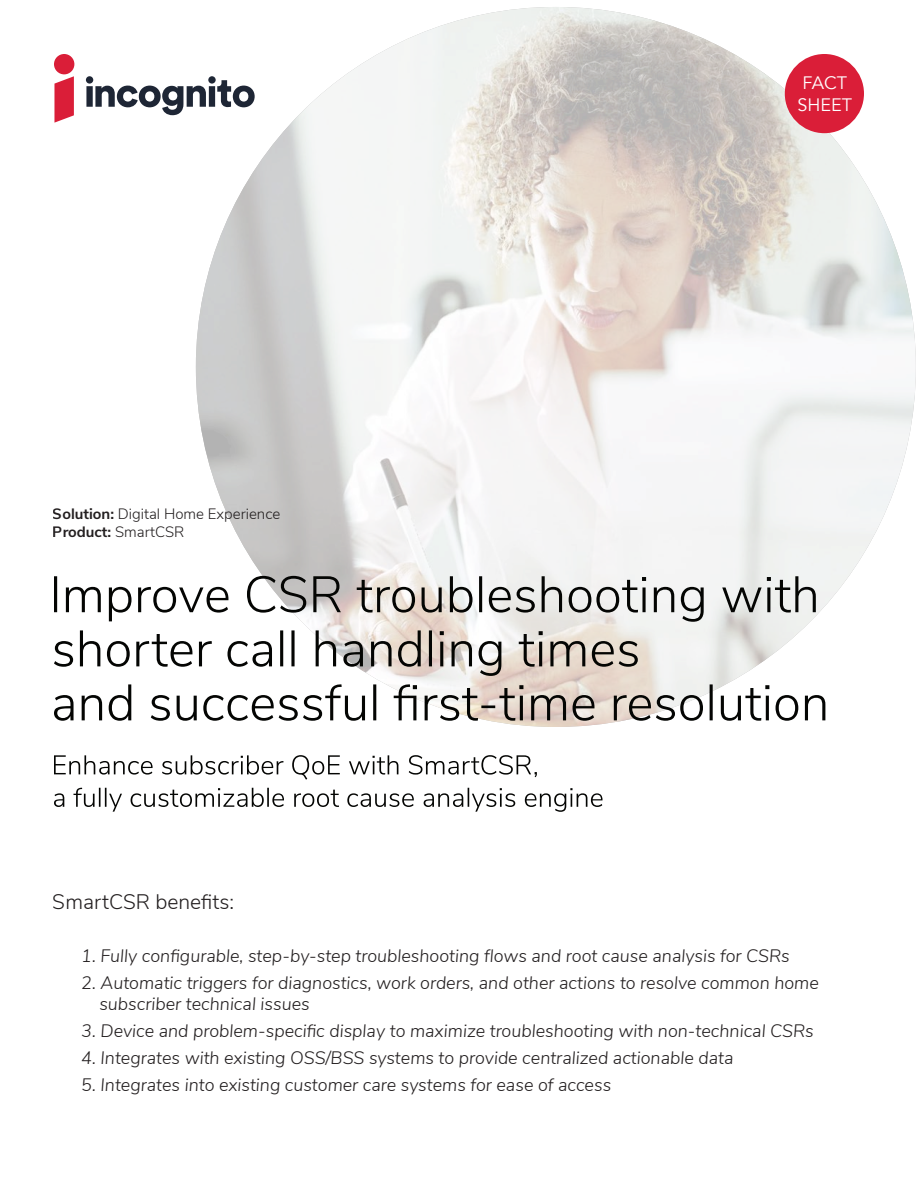
<style>
.page{position:relative;width:918px;height:1188px;background:#fff}
.page>*{position:absolute;margin:0;border:0;box-sizing:border-box;transform-origin:0 0}
.t1{font:300 21px "Nunito Sans";color:#231f20}
.t2{font:italic 300 18px/21px "Nunito Sans";color:#231f20}
.t3{font:18px/21.6px "Avenir";color:#fff}
.t4{font:300 15px/18px "Nunito Sans";color:#231f20}
.s1{font-weight:700}
</style>
<div class="page">
<img style="left:196px;top:7px;width:720px;height:720px;border-radius:360px">
<div style="left:785px;top:54px;width:79px;height:79px;background:#da1e38;border-radius:50%"></div>
<div style="left:54px;top:54px;width:20px;height:20px;background:#da1e38;border-radius:50%"></div>
<svg style="left:54px;top:76px;width:20px;height:47px"></svg>
<svg style="left:86px;top:76px;width:169px;height:39px"></svg>
<svg style="left:54px;top:576px;width:762px;height:46px"></svg>
<svg style="left:54px;top:630px;width:584px;height:46px"></svg>
<svg style="left:54px;top:684px;width:771px;height:37px"></svg>
<svg style="left:54px;top:755px;width:483px;height:25px"></svg>
<svg style="left:54px;top:788px;width:549px;height:24px"></svg>
<p class="t4" style="left:53px;top:505px;width:229px"><span class="s1">Solution:</span> Digital Home Experience<br><span class="s1">Product:</span> SmartCSR</p>
<p class="t1" style="left:53px;top:888px;width:183px">SmartCSR benefits:</p>
<p class="t3" style="left:798px;top:73px;width:56px">FACT<br>SHEET</p>
<p class="t2" style="left:81px;top:945px;width:710px">1. Fully configurable, step-by-step troubleshooting flows and root cause analysis for CSRs</p>
<p class="t2" style="left:99px;top:972px;width:721px;text-indent:-18px">2. Automatic triggers for diagnostics, work orders, and other actions to resolve common home subscriber technical issues</p>
<p class="t2" style="left:81px;top:1020px;width:734px">3. Device and problem-specific display to maximize troubleshooting with non-technical CSRs</p>
<p class="t2" style="left:81px;top:1047px;width:654px">4. Integrates with existing OSS/BSS systems to provide centralized actionable data</p>
<p class="t2" style="left:81px;top:1074px;width:532px">5. Integrates into existing customer care systems for ease of access</p>
</div>
